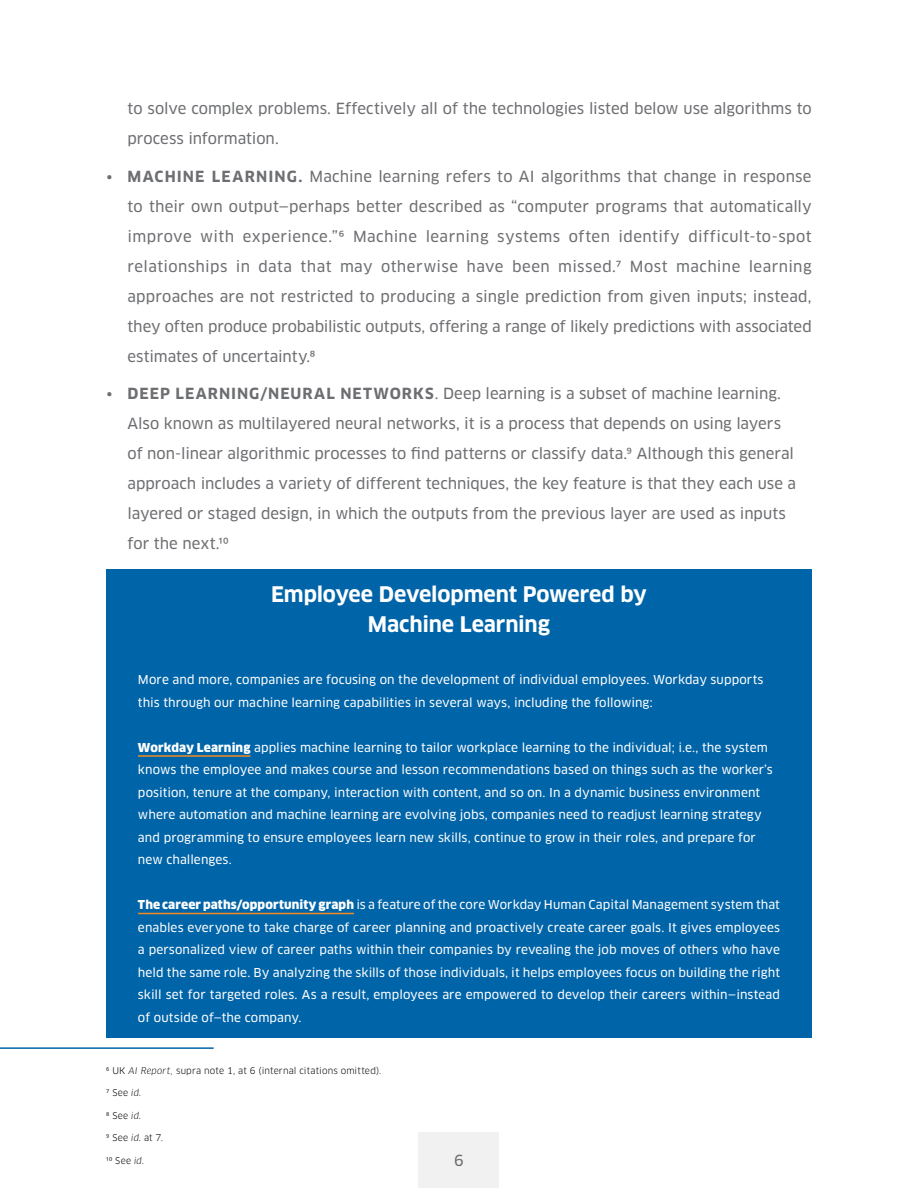
<style>
.page{position:relative;width:918px;height:1188px;background:#fff}
.page>*{position:absolute;margin:0;border:0;box-sizing:border-box;transform-origin:0 0}
.t1{font:700 21px/30px "Clan OT";letter-spacing:-.01em;color:#fff;text-align:center}
.t2{font:15px/30px "Clan OT News";letter-spacing:-.005em;color:#6d6e71}
.t3{font:12px/22.5px "Clan OT News";letter-spacing:.005em;color:#fff}
.t4{font:9px "Clan OT";letter-spacing:.015em;color:#000}
.s1{font-family:"Clan OT";font-weight:700}
.s2{font-family:"Clan OT";font-weight:900}
.s3{font-style:italic}
</style>
<div class="page">
<div style="left:418px;top:1133px;width:82px;height:55px;background:#f1f1f2"></div>
<div style="left:106px;top:569px;width:706px;height:468px;background:#0064a8"></div>
<hr style="left:138px;top:755px;width:113px;height:2px;background:#f18b21">
<hr style="left:138px;top:913px;width:216px;height:1px;background:#f18b21">
<hr style="left:0;top:1047px;width:214px;height:2px;background:#0064a8">
<p class="t2" style="left:128px;top:94px;width:686px">to solve complex problems. Effectively all of the technologies listed below use algorithms to process information.</p>
<p class="t2" style="left:128px;top:161px;width:686px;text-align:justify;text-indent:-21px">• <span class="s1">MACHINE LEARNING.</span> Machine learning refers to AI algorithms that change in response to their own output—perhaps better described as “computer programs that automatically improve with experience.”6 Machine learning systems often identify difficult-to-spot relationships in data that may otherwise have been missed.7 Most machine learning approaches are not restricted to producing a single prediction from given inputs; instead, they often produce probabilistic outputs, offering a range of likely predictions with associated estimates of uncertainty.8</p>
<p class="t2" style="left:128px;top:379px;width:670px;text-indent:-21px">• <span class="s1">DEEP LEARNING/NEURAL NETWORKS</span>. Deep learning is a subset of machine learning.<br>Also known as multilayered neural networks, it is a process that depends on using layers of non-linear algorithmic processes to find patterns or classify data.9 Although this general approach includes a variety of different techniques, the key feature is that they each use a layered or staged design, in which the outputs from the previous layer are used as inputs for the next.10</p>
<h1 class="t1" style="left:271px;top:579px;width:377px">Employee Development Powered by<br>Machine Learning</h1>
<p class="t3" style="left:138px;top:668px;width:627px">More and more, companies are focusing on the development of individual employees. Workday supports this through our machine learning capabilities in several ways, including the following:</p>
<p class="t3" style="left:138px;top:736px;width:636px"><span class="s2">Workday Learning</span> applies machine learning to tailor workplace learning to the individual; i.e., the system knows the employee and makes course and lesson recommendations based on things such as the worker’s position, tenure at the company, interaction with content, and so on. In a dynamic business environment where automation and machine learning are evolving jobs, companies need to readjust learning strategy and programming to ensure employees learn new skills, continue to grow in their roles, and prepare for new challenges.</p>
<p class="t3" style="left:138px;top:893px;width:644px;text-align:justify"><span class="s2">The career paths/opportunity graph</span> is a feature of the core Workday Human Capital Management system that enables everyone to take charge of career planning and proactively create career goals. It gives employees a personalized view of career paths within their companies by revealing the job moves of others who have held the same role. By analyzing the skills of those individuals, it helps employees focus on building the right skill set for targeted roles. As a result, employees are empowered to develop their careers within—instead of outside of—the company.</p>
<p class="t4" style="left:106px;top:1065px;width:277px">6 UK <span class="s3">AI Report,</span> supra note 1, at 6 (internal citations omitted).</p>
<p class="t4" style="left:106px;top:1088px;width:36px">7 See <span class="s3">id</span>.</p>
<p class="t4" style="left:106px;top:1110px;width:36px">8 See <span class="s3">id</span>.</p>
<p class="t4" style="left:106px;top:1133px;width:58px">9 See <span class="s3">id</span>. at 7.</p>
<p class="t4" style="left:106px;top:1155px;width:39px">10 See <span class="s3">id</span>.</p>
<p class="t2" style="left:454px;top:1145px;width:11px">6</p>
</div>
